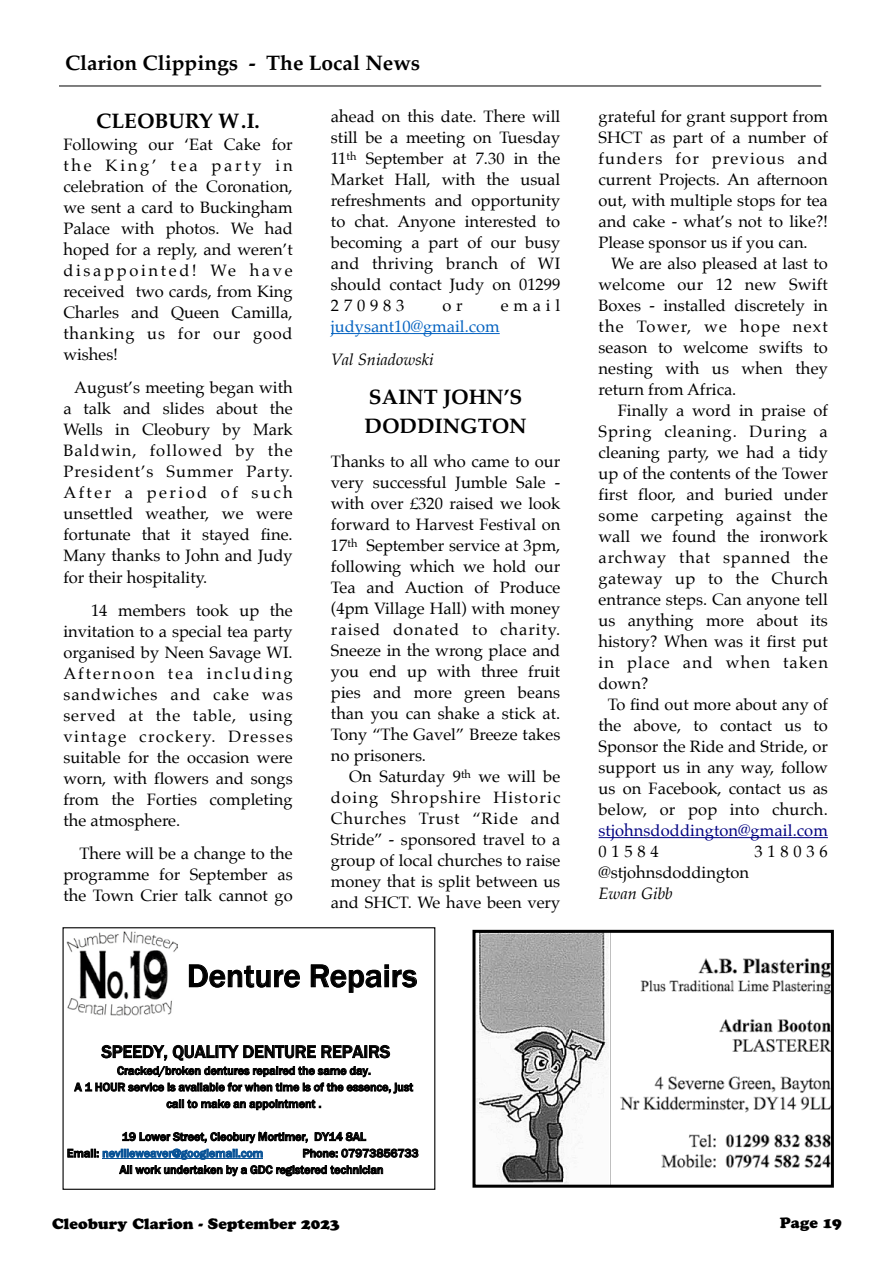
<style>
.page{position:relative;width:893px;height:1263px;background:#fff}
.page>*{position:absolute;margin:0;border:0;box-sizing:border-box;transform-origin:0 0}
.t1{font:500 33px "Franklin Gothic";color:#000}
.t2{font:700 21px/28.5px "Palatino";color:#000}
.t3{font:500 18px "Franklin Gothic";color:#000}
.t4{font:16.5px/21px "Palatino";color:#000;text-align:justify}
.t5{font:16.5px "Palatino";letter-spacing:.05em;color:#000}
.t6{font:16.5px "Palatino";letter-spacing:.005em;color:#000080}
.t7{font:16.5px "Palatino";letter-spacing:.03em;color:#000}
.t8{font:italic 16.5px "Palatino";color:#000}
.t9{font:16.5px "Palatino";color:#0563c1}
.t10{font:16.5px "Palatino";letter-spacing:.025em;color:#000}
.t11{font:16.5px "Palatino";letter-spacing:.07em;color:#000}
.t12{font:900 15px "Cooper";color:#000}
.t13{font:500 12.15px "Franklin Gothic";letter-spacing:-.005em;color:#000}
.t14{font:500 12px/16.4px "Franklin Gothic";letter-spacing:-.005em;color:#000}
.t15{font:500 12px "Franklin Gothic";letter-spacing:-.005em;color:#085296}
.s1{color:#000}
</style>
<div class="page">
<img style="left:67px;top:931px;width:111px;height:85px">
<div style="left:63px;top:927px;width:372px;height:263px;border:1px solid #000"></div>
<svg style="left:74px;top:1045px;width:339px;height:48px"></svg>
<svg style="left:166px;top:1099px;width:155px;height:11px"></svg>
<svg style="left:122px;top:1131px;width:186px;height:12px"></svg>
<svg style="left:315px;top:1132px;width:51px;height:9px"></svg>
<svg style="left:67px;top:1149px;width:351px;height:27px"></svg>
<svg style="left:188px;top:964px;width:112px;height:24px"></svg>
<svg style="left:310px;top:964px;width:107px;height:29px"></svg>
<img style="left:476px;top:934px;width:354px;height:250px">
<div style="left:472px;top:930px;width:362px;height:258px;border:3px solid #000"></div>
<hr style="left:59px;top:86px;width:762px;height:1px;background:#000">
<hr style="left:331px;top:333px;width:169px;height:1px;background:#0563c1">
<hr style="left:599px;top:837px;width:229px;height:1px;background:#000080">
<p class="t2" style="left:65px;top:48px;width:357px">Clarion Clippings - The Local News</p>
<p class="t2" style="left:96px;top:106px;width:165px">CLEOBURY W.I.</p>
<p class="t4" style="left:63px;top:134px;width:231px">Following our ‘Eat Cake for the King’ tea party in celebration of the Coronation, we sent a card to Buckingham Palace with photos. We had hoped for a reply, and weren’t disappointed! We have received two cards, from King Charles and Queen Camilla, thanking us for our good wishes!</p>
<p class="t4" style="left:63px;top:377px;width:231px;text-indent:11px">August’s meeting began with a talk and slides about the Wells in Cleobury by Mark Baldwin, followed by the President’s Summer Party.<br>After a period of such unsettled weather, we were fortunate that it stayed fine.<br>Many thanks to John and Judy for their hospitality.</p>
<p class="t4" style="left:63px;top:599px;width:231px;text-indent:28px">14 members took up the invitation to a special tea party organised by Neen Savage WI.<br>Afternoon tea including sandwiches and cake was served at the table, using vintage crockery. Dresses suitable for the occasion were worn, with flowers and songs from the Forties completing the atmosphere.</p>
<p class="t4" style="left:63px;top:842px;width:231px;text-indent:16px">There will be a change to the programme for September as the Town Crier talk cannot go</p>
<p class="t4" style="left:331px;top:106px;width:231px">ahead on this date. There will still be a meeting on Tuesday 11<sup>th</sup> September at 7.30 in the Market Hall, with the usual refreshments and opportunity to chat. Anyone interested to becoming a part of our busy and thriving branch of WI should contact Judy on 01299<br>270983</p>
<p class="t4" style="left:442px;top:295px;width:22px">o r</p>
<p class="t4" style="left:501px;top:295px;width:61px">email</p>
<p class="t9" style="left:331px;top:313px;width:170px">judysant10@gmail.com</p>
<p class="t8" style="left:331px;top:345px;width:104px">Val Sniadowski</p>
<p class="t2" style="left:365px;top:382px;width:164px">SAINT JOHN’S<br>DODDINGTON</p>
<p class="t4" style="left:331px;top:451px;width:231px">Thanks to all who came to our very successful Jumble Sale - with over £320 raised we look forward to Harvest Festival on 17<sup>th</sup> September service at 3pm, following which we hold our Tea and Auction of Produce (4pm Village Hall) with money raised donated to charity.<br>Sneeze in the wrong place and you end up with three fruit pies and more green beans than you can shake a stick at.<br>Tony “The Gavel” Breeze takes no prisoners.</p>
<p class="t4" style="left:331px;top:766px;width:231px;text-indent:18px">On Saturday 9<sup>th</sup> we will be doing Shropshire Historic Churches Trust “Ride and Stride” - sponsored travel to a group of local churches to raise money that is split between us and SHCT. We have been very</p>
<h1 class="t1" style="left:187px;top:955px;width:232px">Denture Repairs</h1>
<p class="t3" style="left:102px;top:1040px;width:290px">SPEEDY, QUALITY DENTURE REPAIRS</p>
<p class="t14" style="left:117px;top:1062px;width:255px">Cracked/broken dentures repaired the same day.</p>
<p class="t13" style="left:75px;top:1079px;width:340px">A 1 HOUR service is available for when time is of the essence, just</p>
<p class="t14" style="left:166px;top:1095px;width:157px">call to make an appointment .</p>
<p class="t13" style="left:122px;top:1129px;width:246px">19 Lower Street, Cleobury Mortimer, DY14 8AL</p>
<p class="t15" style="left:67px;top:1146px;width:198px"><span class="s1">Email:</span> nevilleweaver@googlemail.com</p>
<p class="t14" style="left:120px;top:1145px;width:301px;text-indent:183px">Phone: 07973856733<br>All work undertaken by a GDC registered technician</p>
<p class="t4" style="left:599px;top:106px;width:231px">grateful for grant support from SHCT as part of a number of funders for previous and current Projects. An afternoon out, with multiple stops for tea and cake - what’s not to like?!<br>Please sponsor us if you can.</p>
<p class="t4" style="left:599px;top:253px;width:231px;text-indent:12px">We are also pleased at last to welcome our 12 new Swift Boxes - installed discretely in the Tower, we hope next season to welcome swifts to nesting with us when they return from Africa.</p>
<p class="t4" style="left:618px;top:400px;width:212px">Finally a word in praise of</p>
<p class="t5" style="left:599px;top:418px;width:231px">Spring cleaning. During a</p>
<p class="t4" style="left:599px;top:442px;width:231px">cleaning party, we had a tidy</p>
<p class="t4" style="left:599px;top:463px;width:231px">up of the contents of the Tower</p>
<p class="t4" style="left:599px;top:484px;width:231px">first floor, and buried under</p>
<p class="t7" style="left:599px;top:502px;width:231px">some carpeting against the</p>
<p class="t4" style="left:599px;top:526px;width:231px">wall we found the ironwork</p>
<p class="t5" style="left:599px;top:544px;width:231px">archway that spanned the</p>
<p class="t10" style="left:599px;top:565px;width:231px">gateway up to the Church</p>
<p class="t4" style="left:599px;top:589px;width:231px">entrance steps. Can anyone tell</p>
<p class="t4" style="left:599px;top:610px;width:231px">us anything more about its</p>
<p class="t4" style="left:599px;top:631px;width:231px">history? When was it first put</p>
<p class="t11" style="left:599px;top:649px;width:231px">in place and when taken</p>
<p class="t4" style="left:599px;top:673px;width:51px">down?</p>
<p class="t4" style="left:608px;top:694px;width:221px">To find out more about any of</p>
<p class="t4" style="left:599px;top:715px;width:231px">the above, to contact us to</p>
<p class="t4" style="left:599px;top:736px;width:231px">Sponsor the Ride and Stride, or</p>
<p class="t4" style="left:599px;top:757px;width:231px">support us in any way, follow</p>
<p class="t4" style="left:599px;top:778px;width:231px">us on Facebook, contact us as</p>
<p class="t4" style="left:599px;top:799px;width:231px">below, or pop into church.</p>
<p class="t6" style="left:599px;top:817px;width:231px">stjohnsdoddington@gmail.com</p>
<p class="t4" style="left:599px;top:841px;width:62px">01584</p>
<p class="t4" style="left:754px;top:841px;width:75px">318036</p>
<p class="t4" style="left:599px;top:862px;width:152px">@stjohnsdoddington</p>
<p class="t8" style="left:599px;top:879px;width:76px">Ewan Gibb</p>
<p class="t12" style="left:52px;top:1214px;width:289px">Cleobury Clarion - September 2023</p>
<p class="t12" style="left:780px;top:1214px;width:64px">Page 19</p>
</div>
